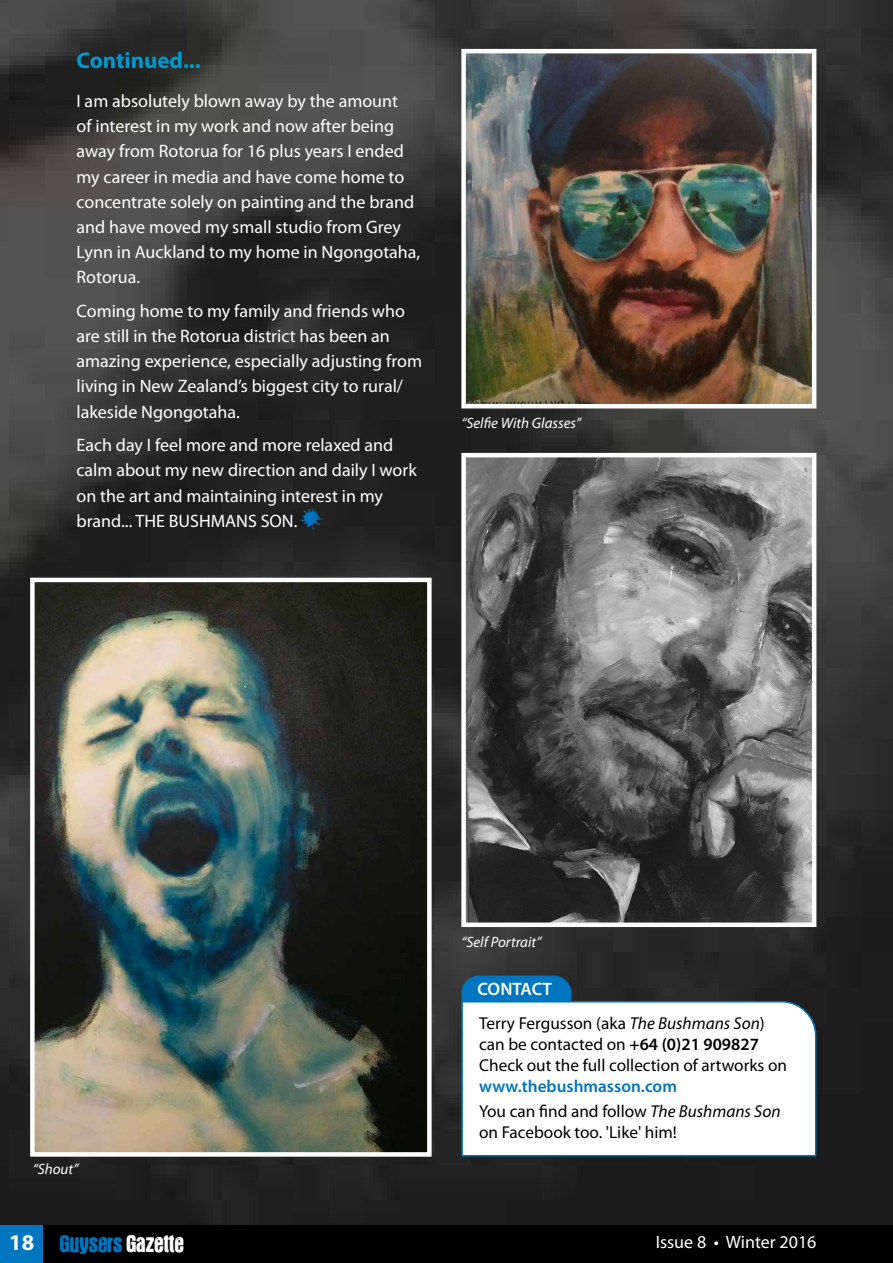
<style>
.page{position:relative;width:893px;height:1263px;background:#fff}
.page>*{position:absolute;margin:0;border:0;box-sizing:border-box;transform-origin:0 0}
.t1{font:900 25.5px "Gustav";color:#0076c0}
.t2{font:700 22.8px "Myriad Pro";color:#0098cf}
.t3{font:18px/25.2px "Myriad Pro";color:#fff}
.t4{font:600 18px "Myriad Pro";letter-spacing:-.01em;color:#fff}
.t5{font:17.25px/21px "Myriad Pro";color:#000}
.t6{font:600 17.25px/25.2px "Myriad Pro";color:#0076c0}
.t7{font:italic 15px "Myriad Pro";color:#fff}
.s1{font-family:"Splitsplatsplodge";font-size:16.5px;color:#0076c0}
.s2{font-style:italic}
.s3{font-weight:600}
.s4{font-weight:400;color:#000}
.s5{font-weight:400;font-style:italic;color:#000}
.s6{font-family:"Myriad Pro";font-weight:700;font-size:22.5px;color:#fff}
.s7{color:#fff}
</style>
<div class="page">
<img style="left:0;top:0;width:893px;height:1225px">
<svg style="left:461px;top:975px;width:110px;height:25px"></svg>
<svg style="left:461px;top:1000px;width:356px;height:157px"></svg>
<img style="left:35px;top:583px;width:392px;height:569px">
<div style="left:30px;top:578px;width:402px;height:579px;border:4px solid #fff"></div>
<img style="left:466px;top:54px;width:345px;height:349px">
<div style="left:461px;top:49px;width:355px;height:359px;border:4px solid #fff"></div>
<img style="left:466px;top:458px;width:345px;height:464px">
<div style="left:461px;top:453px;width:355px;height:474px;border:4px solid #fff"></div>
<div style="left:0;top:1225px;width:44px;height:38px;background:#0076c0"></div>
<div style="left:43px;top:1225px;width:850px;height:38px;background:#000"></div>
<p class="t2" style="left:77px;top:46px;width:126px">Continued...</p>
<p class="t3" style="left:77px;top:88px;width:345px">I am absolutely blown away by the amount<br>of interest in my work and now after being away from Rotorua for 16 plus years I ended my career in media and have come home to concentrate solely on painting and the brand and have moved my small studio from Grey Lynn in Auckland to my home in Ngongotaha, Rotorua.</p>
<p class="t3" style="left:77px;top:298px;width:347px">Coming home to my family and friends who are still in the Rotorua district has been an amazing experience, especially adjusting from living in New Zealand’s biggest city to rural/ lakeside Ngongotaha.</p>
<p class="t3" style="left:77px;top:432px;width:342px">Each day I feel more and more relaxed and calm about my new direction and daily I work on the art and maintaining interest in my</p>
<p class="t3" style="left:77px;top:508px;width:249px">brand... THE BUSHMANS SON. <span class="s1">q</span></p>
<p class="t7" style="left:461px;top:414px;width:121px">“Selfie With Glasses”</p>
<p class="t7" style="left:33px;top:1159px;width:47px">“Shout”</p>
<p class="t7" style="left:461px;top:932px;width:82px">“Self Portrait”</p>
<p class="t4" style="left:478px;top:978px;width:76px">CONTACT</p>
<p class="t5" style="left:479px;top:1012px;width:309px">Terry Fergusson (aka <span class="s2">The Bushmans Son</span>) can be contacted on <span class="s3">+64 (0)21 909827<br></span>Check out the full collection of artworks on</p>
<p class="t6" style="left:479px;top:1073px;width:303px">www.thebushmasson.com<br><span class="s4">You can find and follow</span> <span class="s5">The Bushmans Son</span></p>
<p class="t5" style="left:479px;top:1121px;width:199px">on Facebook too. 'Like' him!</p>
<h1 class="t1" style="left:9px;top:1233px;width:176px"><span class="s6">18</span> Guysers <span class="s7">Gazette</span></h1>
<p class="t3" style="left:656px;top:1229px;width:162px">Issue 8 • Winter 2016</p>
</div>
